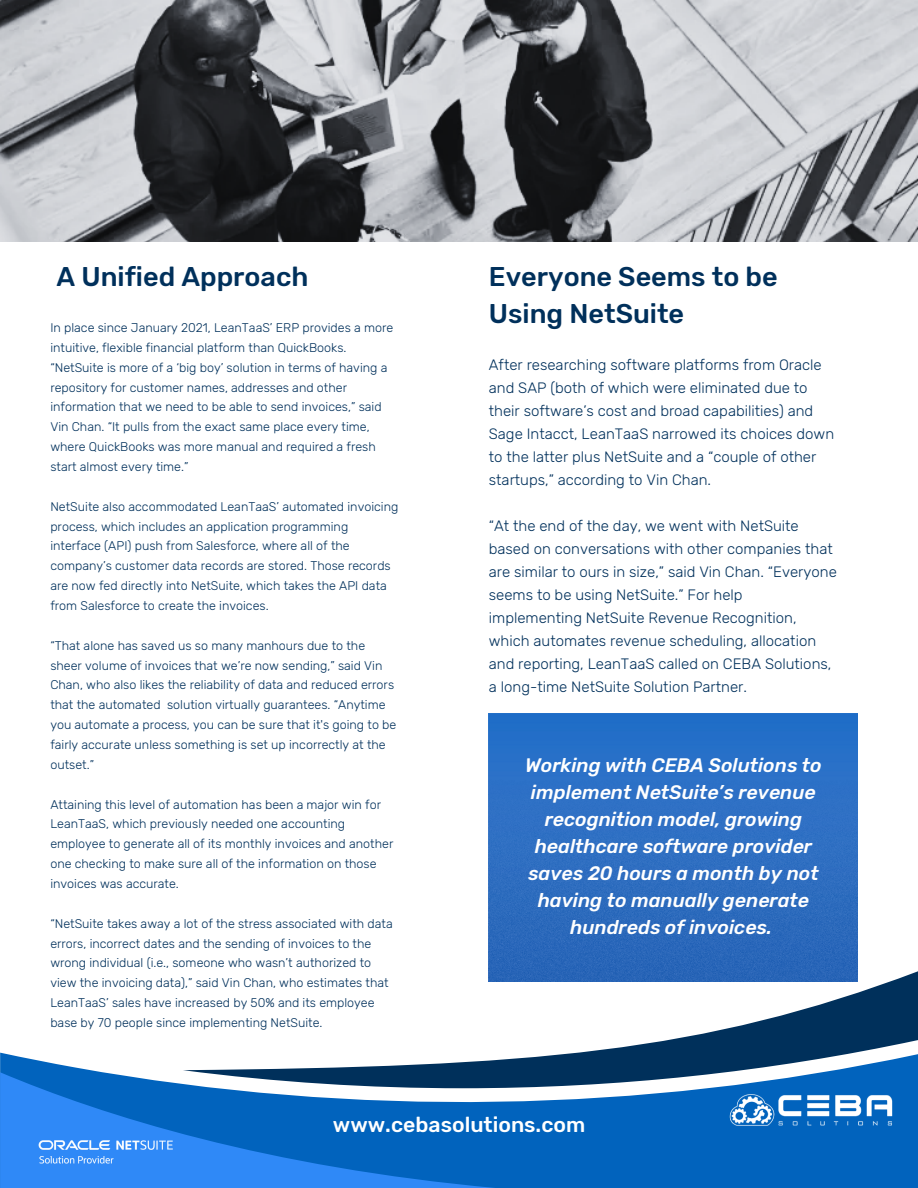
<style>
.page{position:relative;width:918px;height:1188px;background:#fff}
.page>*{position:absolute;margin:0;border:0;box-sizing:border-box;transform-origin:0 0}
.t1{font:500 27px/37.2px "Rubik";color:#00305b}
.t2{font:500 21.3px "Rubik";color:#fff}
.t3{font:italic 500 19.5px/27px "Rubik";color:#fff;text-align:center}
.t4{font:300 15px/23px "Rubik";color:#00305b}
.t5{font:300 12.6px/19.8px "Rubik";color:#00305b}
</style>
<div class="page">
<svg style="left:488px;top:971px;width:430px;height:82px"></svg>
<svg style="left:0;top:1053px;width:918px;height:135px;fill:#0163bd"></svg>
<svg style="left:0;top:1072px;width:497px;height:116px;background:#2679ce"></svg>
<img style="left:717px;top:1086px;width:189px;height:49px">
<img style="left:30px;top:1131px;width:152px;height:42px">
<img style="left:0;top:0;width:918px;height:241px">
<img style="left:489px;top:713px;width:369px;height:268px">
<p class="t1" style="left:57px;top:258px;width:254px">A Unified Approach</p>
<p class="t5" style="left:50px;top:318px;width:344px">In place since January 2021, LeanTaaS’ ERP provides a more intuitive, flexible financial platform than QuickBooks. “NetSuite is more of a ‘big boy’ solution in terms of having a repository for customer names, addresses and other information that we need to be able to send invoices,” said Vin Chan. “It pulls from the exact same place every time, where QuickBooks was more manual and required a fresh start almost every time.”</p>
<p class="t5" style="left:50px;top:497px;width:350px">NetSuite also accommodated LeanTaaS’ automated invoicing process, which includes an application programming interface (API) push from Salesforce, where all of the company’s customer data records are stored. Those records are now fed directly into NetSuite, which takes the API data from Salesforce to create the invoices.</p>
<p class="t5" style="left:50px;top:636px;width:348px">“That alone has saved us so many manhours due to the sheer volume of invoices that we’re now sending,” said Vin Chan, who also likes the reliability of data and reduced errors that the automated solution virtually guarantees. “Anytime you automate a process, you can be sure that it's going to be fairly accurate unless something is set up incorrectly at the outset.”</p>
<p class="t5" style="left:50px;top:794px;width:345px">Attaining this level of automation has been a major win for LeanTaaS, which previously needed one accounting employee to generate all of its monthly invoices and another one checking to make sure all of the information on those invoices was accurate.</p>
<p class="t5" style="left:50px;top:914px;width:344px">“NetSuite takes away a lot of the stress associated with data errors, incorrect dates and the sending of invoices to the wrong individual (i.e., someone who wasn’t authorized to view the invoicing data),” said Vin Chan, who estimates that LeanTaaS’ sales have increased by 50% and its employee base by 70 people since implementing NetSuite.</p>
<p class="t1" style="left:489px;top:258px;width:290px">Everyone Seems to be<br>Using NetSuite</p>
<p class="t4" style="left:489px;top:353px;width:347px">After researching software platforms from Oracle and SAP (both of which were eliminated due to their software’s cost and broad capabilities) and Sage Intacct, LeanTaaS narrowed its choices down to the latter plus NetSuite and a “couple of other startups,” according to Vin Chan.</p>
<p class="t4" style="left:489px;top:514px;width:350px">“At the end of the day, we went with NetSuite based on conversations with other companies that are similar to ours in size,” said Vin Chan. “Everyone seems to be using NetSuite.” For help implementing NetSuite Revenue Recognition, which automates revenue scheduling, allocation and reporting, LeanTaaS called on CEBA Solutions, a long-time NetSuite Solution Partner.</p>
<p class="t3" style="left:525px;top:752px;width:298px">Working with CEBA Solutions to implement NetSuite’s revenue recognition model, growing healthcare software provider saves 20 hours a month by not having to manually generate hundreds of invoices.</p>
<p class="t2" style="left:333px;top:1112px;width:254px">www.cebasolutions.com</p>
</div>
